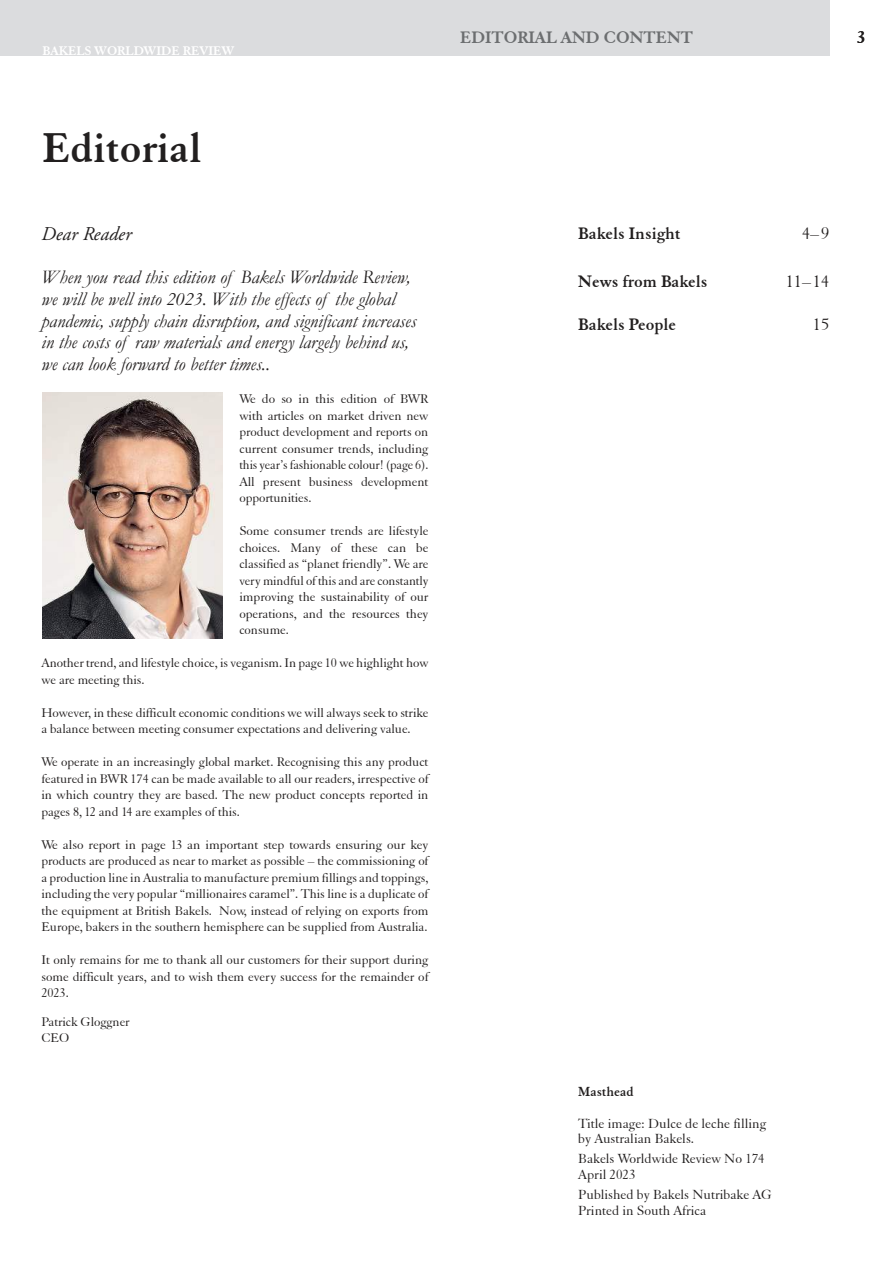
<style>
.page{position:relative;width:893px;height:1263px;background:#fff}
.page>*{position:absolute;margin:0;border:0;box-sizing:border-box;transform-origin:0 0}
.t1{font:700 45px "Elegant Garamond BT";color:#221f1f}
.t2{font:italic 19.5px "Adobe Garamond Pro";color:#221f1f}
.t3{font:italic 19.2px/21.8px "Garamond";color:#221f1f}
.t4{font:700 18px "Elegant Garamond BT";color:#221f1f}
.t5{font:700 18px "Elegant Garamond BT";color:#6c6e70}
.t6{font:18px "Elegant Garamond BT";color:#221f1f}
.t7{font:14.25px/15.8px "Elegant Garamond BT";color:#221f1f}
.t8{font:700 14.25px "Elegant Garamond BT";color:#221f1f}
.t9{font:13.5px/16.5px "Elegant Garamond BT";letter-spacing:-.005em;color:#221f1f;text-align:justify}
.t10{font:700 13.5px "Elegant Garamond BT";color:#fff}
</style>
<div class="page">
<img style="left:43px;top:392px;width:179px;height:247px">
<div style="left:0;top:0;width:829px;height:55px;background:#dbdcde"></div>
<p class="t10" style="left:43px;top:46px;width:193px">BAKELS WORLDWIDE REVIEW</p>
<h1 class="t1" style="left:43px;top:131px;width:161px">Editorial</h1>
<h2 class="t2" style="left:41px;top:221px;width:92px">Dear Reader</h2>
<p class="t3" style="left:41px;top:268px;width:376px">When you read this edition of Bakels Worldwide Review, we will be well into 2023. With the effects of the global pandemic, supply chain disruption, and significant increases in the costs of raw materials and energy largely behind us, we can look forward to better times..</p>
<p class="t9" style="left:239px;top:392px;width:191px">We do so in this edition of BWR with articles on market driven new product development and reports on current consumer trends, including this year’s fashionable colour ! (page 6).<br>All present business development opportunities.</p>
<p class="t9" style="left:239px;top:524px;width:191px">Some consumer trends are lifestyle choices. Many of these can be classified as “planet friendly”. We are very mindful of this and are constantly improving the sustainability of our operations, and the resources they consume.</p>
<p class="t9" style="left:41px;top:656px;width:388px">Another trend, and lifestyle choice, is veganism. In page 10 we highlight how we are meeting this.</p>
<p class="t9" style="left:41px;top:705px;width:388px">However, in these difficult economic conditions we will always seek to strike a balance between meeting consumer expectations and delivering value.</p>
<p class="t9" style="left:41px;top:755px;width:388px">We operate in an increasingly global market. Recognising this any product featured in BWR 174 can be made available to all our readers, irrespective of in which country they are based. The new product concepts reported in pages 8, 12 and 14 are examples of this.</p>
<p class="t9" style="left:41px;top:837px;width:388px">We also report in page 13 an important step towards ensuring our key products are produced as near to market as possible – the commissioning of a production line in Australia to manufacture premium fillings and toppings, including the very popular “millionaires caramel”. This line is a duplicate of the equipment at British Bakels. Now, instead of relying on exports from Europe, bakers in the southern hemisphere can be supplied from Australia.</p>
<p class="t9" style="left:41px;top:953px;width:388px">It only remains for me to thank all our customers for their support during some difficult years, and to wish them every success for the remainder of 2023.</p>
<p class="t9" style="left:41px;top:1014px;width:90px">Patrick Gloggner<br>CEO</p>
<h3 class="t5" style="left:460px;top:31px;width:234px">EDITORIAL AND CONTENT</h3>
<h3 class="t4" style="left:857px;top:31px;width:10px">3</h3>
<h3 class="t4" style="left:578px;top:227px;width:104px">Bakels Insight</h3>
<h3 class="t6" style="left:802px;top:226px;width:29px">4–9</h3>
<h3 class="t4" style="left:578px;top:274px;width:131px">News from Bakels</h3>
<h3 class="t6" style="left:786px;top:274px;width:45px">11–14</h3>
<h3 class="t4" style="left:578px;top:317px;width:99px">Bakels People</h3>
<h3 class="t6" style="left:813px;top:317px;width:18px">15</h3>
<p class="t8" style="left:578px;top:1086px;width:57px">Masthead</p>
<p class="t7" style="left:578px;top:1116px;width:189px">Title image: Dulce de leche filling by Australian Bakels.</p>
<p class="t7" style="left:578px;top:1152px;width:188px">Bakels Worldwide Review No 174<br>April 2023</p>
<p class="t7" style="left:578px;top:1188px;width:195px">Published by Bakels Nutribake AG<br>Printed in South Africa</p>
</div>
